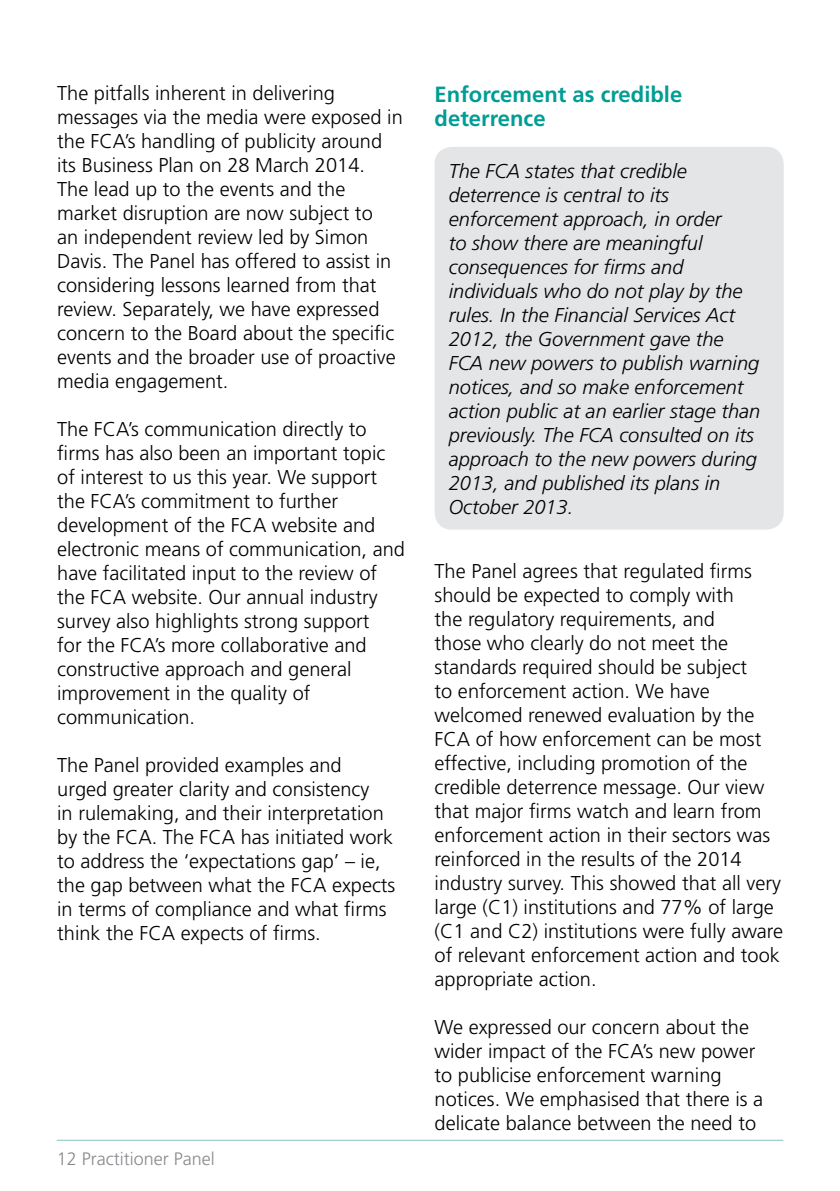
<style>
.page{position:relative;width:840px;height:1191px;background:#fff}
.page>*{position:absolute;margin:0;border:0;box-sizing:border-box;transform-origin:0 0}
.t1{font:700 22px/24px "Frutiger LT Std";color:#009d95}
.t2{font:300 20px/24px "Frutiger LT Std";color:#000}
.t3{font:italic 300 20px/24px "Frutiger LT Std";color:#000}
.t4{font:300 18px "Frutiger LT Std";color:#888a8d}
</style>
<div class="page">
<hr style="left:57px;top:1139px;width:725px;height:1px;background:#85c5c2">
<div style="left:434px;top:147px;width:349px;height:382px;background:#e4e5e6;border-radius:17px"></div>
<p class="t2" style="left:57px;top:81px;width:347px">The pitfalls inherent in delivering messages via the media were exposed in the FCA’s handling of publicity around its Business Plan on 28 March 2014.<br>The lead up to the events and the market disruption are now subject to<br>an independent review led by Simon Davis. The Panel has offered to assist in considering lessons learned from that review. Separately, we have expressed concern to the Board about the specific events and the broader use of proactive media engagement.</p>
<p class="t2" style="left:57px;top:417px;width:349px">The FCA’s communication directly to firms has also been an important topic of interest to us this year. We support the FCA’s commitment to further development of the FCA website and electronic means of communication, and have facilitated input to the review of the FCA website. Our annual industry survey also highlights strong support<br>for the FCA’s more collaborative and constructive approach and general improvement in the quality of communication.</p>
<p class="t2" style="left:57px;top:753px;width:339px">The Panel provided examples and urged greater clarity and consistency<br>in rulemaking, and their interpretation by the FCA. The FCA has initiated work to address the ‘expectations gap’ – ie, the gap between what the FCA expects in terms of compliance and what firms think the FCA expects of firms.</p>
<p class="t4" style="left:57px;top:1148px;width:160px">12 Practitioner Panel</p>
<p class="t1" style="left:434px;top:82px;width:249px">Enforcement as credible deterrence</p>
<p class="t3" style="left:448px;top:159px;width:313px">The FCA states that credible deterrence is central to its enforcement approach, in order<br>to show there are meaningful consequences for firms and individuals who do not play by the rules. In the Financial Services Act<br>2012, the Government gave the<br>FCA new powers to publish warning notices, and so make enforcement action public at an earlier stage than previously. The FCA consulted on its approach to the new powers during<br>2013, and published its plans in<br>October 2013.</p>
<p class="t2" style="left:434px;top:559px;width:350px">The Panel agrees that regulated firms should be expected to comply with<br>the regulatory requirements, and<br>those who clearly do not meet the standards required should be subject<br>to enforcement action. We have welcomed renewed evaluation by the FCA of how enforcement can be most effective, including promotion of the credible deterrence message. Our view that major firms watch and learn from enforcement action in their sectors was reinforced in the results of the 2014 industry survey. This showed that all very large (C1) institutions and 77% of large (C1 and C2) institutions were fully aware of relevant enforcement action and took appropriate action.</p>
<p class="t2" style="left:434px;top:1015px;width:330px">We expressed our concern about the wider impact of the FCA’s new power to publicise enforcement warning notices. We emphasised that there is a delicate balance between the need to</p>
</div>
